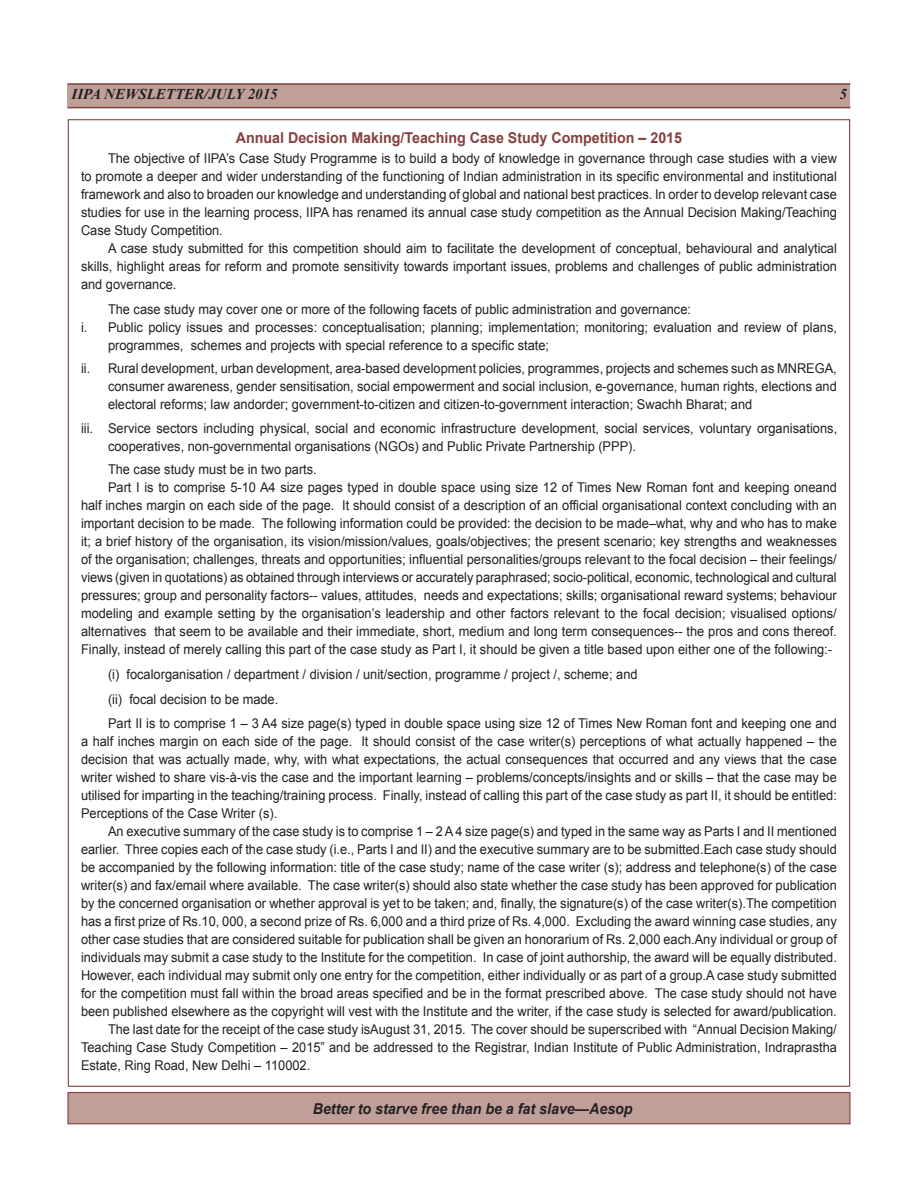
<style>
.page{position:relative;width:918px;height:1188px;background:#fff}
.page>*{position:absolute;margin:0;border:0;box-sizing:border-box;transform-origin:0 0}
.Side_Left-IB{font:700 15px "Arial";color:#844140;scale:.95 1}
.Footnote_quote{font:italic 700 15px "Arial";color:#231f20;scale:.95 1}
.t1{font:italic 700 15px "Times New Roman";color:#231f20}
.Box_Matter{font:13.5px/18px "Arial";color:#231f20;text-align:justify;scale:.95 1}
</style>
<div class="page">
<div style="left:68px;top:84px;width:782px;height:23px;background:#c19f99"></div>
<hr style="left:67px;top:83px;width:783px;height:2px;background:#844140">
<hr style="left:67px;top:107px;width:783px;height:1px;background:#844140">
<div style="left:69px;top:1093px;width:781px;height:30px;background:#c19f99"></div>
<div style="left:67px;top:1092px;width:783px;height:32px;border:1px solid #844140"></div>
<p class="t1" style="left:72px;top:84px;width:208px">IIPA NEWSLETTER/JULY 2015</p>
<p class="t1" style="left:840px;top:84px;width:9px">5</p>
<p class="Side_Left-IB" style="left:236px;top:128px;width:471px">Annual Decision Making/Teaching Case Study Competition – 2015</p>
<p class="Box_Matter" style="left:81px;top:149px;width:797px;text-indent:27px">The objective of IIPA’s Case Study Programme is to build a body of knowledge in governance through case studies with a view to promote a deeper and wider understanding of the functioning of Indian administration in its specific environmental and institutional framework and also to broaden our knowledge and understanding of global and national best practices. In order to develop relevant case studies for use in the learning process, IIPA has renamed its annual case study competition as the Annual Decision Making/Teaching Case Study Competition.</p>
<p class="Box_Matter" style="left:81px;top:239px;width:797px;text-indent:27px">A case study submitted for this competition should aim to facilitate the development of conceptual, behavioural and analytical skills, highlight areas for reform and promote sensitivity towards important issues, problems and challenges of public administration and governance.</p>
<p class="Box_Matter" style="left:108px;top:300px;width:615px">The case study may cover one or more of the following facets of public administration and governance:</p>
<p class="Box_Matter" style="left:108px;top:318px;width:769px;text-indent:-27px">i. Public policy issues and processes: conceptualisation; planning; implementation; monitoring; evaluation and review of plans, programmes, schemes and projects with special reference to a specific state;</p>
<p class="Box_Matter" style="left:108px;top:360px;width:769px;text-indent:-27px">ii. Rural development, urban development, area-based development policies, programmes, projects and schemes such as MNREGA, consumer awareness, gender sensitisation, social empowerment and social inclusion, e-governance, human rights, elections and electoral reforms; law andorder; government-to-citizen and citizen-to-government interaction; Swachh Bharat; and</p>
<p class="Box_Matter" style="left:108px;top:419px;width:769px;text-indent:-27px">iii. Service sectors including physical, social and economic infrastructure development, social services, voluntary organisations, cooperatives, non-governmental organisations (NGOs) and Public Private Partnership (PPP).</p>
<p class="Box_Matter" style="left:108px;top:460px;width:221px">The case study must be in two parts.</p>
<p class="Box_Matter" style="left:81px;top:478px;width:797px;text-indent:27px">Part I is to comprise 5-10 A4 size pages typed in double space using size 12 of Times New Roman font and keeping oneand half inches margin on each side of the page. It should consist of a description of an official organisational context concluding with an important decision to be made. The following information could be provided: the decision to be made–what, why and who has to make it; a brief history of the organisation, its vision/mission/values, goals/objectives; the present scenario; key strengths and weaknesses of the organisation; challenges, threats and opportunities; influential personalities/groups relevant to the focal decision – their feelings/ views (given in quotations) as obtained through interviews or accurately paraphrased; socio-political, economic, technological and cultural pressures; group and personality factors-- values, attitudes, needs and expectations; skills; organisational reward systems; behaviour modeling and example setting by the organisation’s leadership and other factors relevant to the focal decision; visualised options/ alternatives that seem to be available and their immediate, short, medium and long term consequences-- the pros and cons thereof.<br>Finally, instead of merely calling this part of the case study as Part I, it should be given a title based upon either one of the following:-</p>
<p class="Box_Matter" style="left:108px;top:665px;width:559px">(i) focalorganisation / department / division / unit/section, programme / project /, scheme; and</p>
<p class="Box_Matter" style="left:108px;top:690px;width:181px">(ii) focal decision to be made.</p>
<p class="Box_Matter" style="left:81px;top:715px;width:797px;text-indent:27px">Part II is to comprise 1 – 3 A4 size page(s) typed in double space using size 12 of Times New Roman font and keeping one and a half inches margin on each side of the page. It should consist of the case writer(s) perceptions of what actually happened – the decision that was actually made, why, with what expectations, the actual consequences that occurred and any views that the case writer wished to share vis-à-vis the case and the important learning – problems/concepts/insights and or skills – that the case may be utilised for imparting in the teaching/training process. Finally, instead of calling this part of the case study as part II, it should be entitled:<br>Perceptions of the Case Writer (s).</p>
<p class="Box_Matter" style="left:81px;top:823px;width:797px;text-indent:27px">An executive summary of the case study is to comprise 1 – 2 A 4 size page(s) and typed in the same way as Parts I and II mentioned earlier. Three copies each of the case study (i.e., Parts I and II) and the executive summary are to be submitted.Each case study should be accompanied by the following information: title of the case study; name of the case writer (s); address and telephone(s) of the case writer(s) and fax/email where available. The case writer(s) should also state whether the case study has been approved for publication by the concerned organisation or whether approval is yet to be taken; and, finally, the signature(s) of the case writer(s).The competition has a first prize of Rs.10, 000, a second prize of Rs. 6,000 and a third prize of Rs. 4,000. Excluding the award winning case studies, any other case studies that are considered suitable for publication shall be given an honorarium of Rs. 2,000 each.Any individual or group of individuals may submit a case study to the Institute for the competition. In case of joint authorship, the award will be equally distributed.<br>However, each individual may submit only one entry for the competition, either individually or as part of a group.A case study submitted for the competition must fall within the broad areas specified and be in the format prescribed above. The case study should not have been published elsewhere as the copyright will vest with the Institute and the writer, if the case study is selected for award/publication.</p>
<p class="Box_Matter" style="left:81px;top:1021px;width:797px;text-indent:27px">The last date for the receipt of the case study isAugust 31, 2015. The cover should be superscribed with “Annual Decision Making/ Teaching Case Study Competition – 2015” and be addressed to the Registrar, Indian Institute of Public Administration, Indraprastha Estate, Ring Road, New Delhi – 110002.</p>
<p class="Footnote_quote" style="left:313px;top:1098px;width:338px">Better to starve free than be a fat slave—Aesop</p>
</div>
